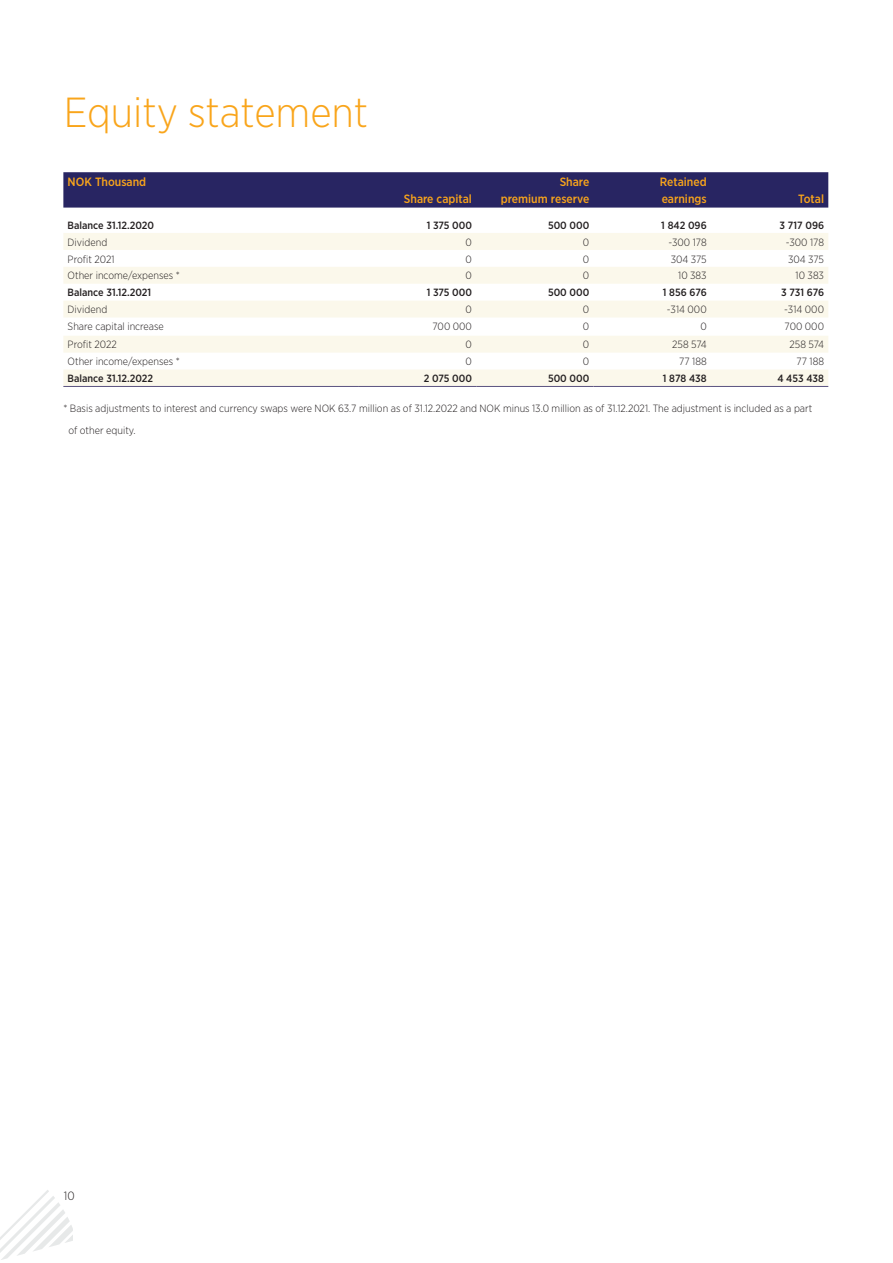
<style>
.page{position:relative;width:893px;height:1263px;background:#fff}
.page>*{position:absolute;margin:0;border:0;box-sizing:border-box;transform-origin:0 0}
.Sideoverskrift{font:300 42px "Gotham Narrow";color:#f9a51b}
.Tabell{font:500 12px "Gotham Narrow";color:#f9a51b}
.t1{font:300 12px "Gotham Narrow";color:#231f20}
.Tabell-2{font:300 10.5px "Gotham Narrow";color:#231f20}
.Tabell-3{font:500 10.5px "Gotham Narrow";color:#231f20}
</style>
<div class="page">
<svg style="left:0;top:1190px;width:72px;height:70px"></svg>
<div style="left:63px;top:172px;width:765px;height:36px;background:#282562"></div>
<svg style="left:63px;top:233px;width:765px;height:153px;fill:#fbf8eb"></svg>
<hr style="left:63px;top:386px;width:296px;height:1px;background:#5a5380">
<hr style="left:359px;top:386px;width:117px;height:1px;background:#5a5380">
<hr style="left:476px;top:386px;width:118px;height:1px;background:#5a5380">
<hr style="left:594px;top:386px;width:117px;height:1px;background:#5a5380">
<hr style="left:711px;top:386px;width:117px;height:1px;background:#5a5380">
<p class="Sideoverskrift" style="left:64px;top:87px;width:306px">Equity statement</p>
<p class="Tabell" style="left:68px;top:174px;width:80px">NOK Thousand</p>
<p class="Tabell" style="left:404px;top:191px;width:70px">Share capital</p>
<p class="Tabell" style="left:560px;top:174px;width:31px">Share</p>
<p class="Tabell" style="left:501px;top:191px;width:90px">premium reserve</p>
<p class="Tabell" style="left:660px;top:174px;width:48px">Retained</p>
<p class="Tabell" style="left:662px;top:191px;width:47px">earnings</p>
<p class="Tabell" style="left:798px;top:191px;width:27px">Total</p>
<p class="Tabell-3" style="left:68px;top:218px;width:88px">Balance 31.12.2020</p>
<p class="Tabell-3" style="left:427px;top:218px;width:47px">1 375 000</p>
<p class="Tabell-3" style="left:548px;top:218px;width:43px">500 000</p>
<p class="Tabell-3" style="left:661px;top:218px;width:47px">1 842 096</p>
<p class="Tabell-3" style="left:780px;top:218px;width:46px">3 717 096</p>
<p class="Tabell-2" style="left:68px;top:235px;width:41px">Dividend</p>
<p class="Tabell-2" style="left:466px;top:235px;width:8px">0</p>
<p class="Tabell-2" style="left:583px;top:235px;width:8px">0</p>
<p class="Tabell-2" style="left:668px;top:235px;width:40px">-300 178</p>
<p class="Tabell-2" style="left:786px;top:235px;width:40px">-300 178</p>
<p class="Tabell-2" style="left:68px;top:252px;width:48px">Profit 2021</p>
<p class="Tabell-2" style="left:466px;top:252px;width:8px">0</p>
<p class="Tabell-2" style="left:583px;top:252px;width:8px">0</p>
<p class="Tabell-2" style="left:671px;top:252px;width:37px">304 375</p>
<p class="Tabell-2" style="left:788px;top:252px;width:37px">304 375</p>
<p class="Tabell-2" style="left:68px;top:269px;width:114px">Other income/expenses *</p>
<p class="Tabell-2" style="left:466px;top:269px;width:8px">0</p>
<p class="Tabell-2" style="left:583px;top:269px;width:8px">0</p>
<p class="Tabell-2" style="left:678px;top:269px;width:30px">10 383</p>
<p class="Tabell-2" style="left:796px;top:269px;width:30px">10 383</p>
<p class="Tabell-3" style="left:68px;top:286px;width:85px">Balance 31.12.2021</p>
<p class="Tabell-3" style="left:427px;top:286px;width:47px">1 375 000</p>
<p class="Tabell-3" style="left:548px;top:286px;width:43px">500 000</p>
<p class="Tabell-3" style="left:663px;top:286px;width:45px">1 856 676</p>
<p class="Tabell-3" style="left:781px;top:286px;width:44px">3 731 676</p>
<p class="Tabell-2" style="left:68px;top:303px;width:41px">Dividend</p>
<p class="Tabell-2" style="left:466px;top:303px;width:8px">0</p>
<p class="Tabell-2" style="left:583px;top:303px;width:8px">0</p>
<p class="Tabell-2" style="left:667px;top:303px;width:41px">-314 000</p>
<p class="Tabell-2" style="left:784px;top:303px;width:41px">-314 000</p>
<p class="Tabell-2" style="left:68px;top:320px;width:98px">Share capital increase</p>
<p class="Tabell-2" style="left:433px;top:320px;width:41px">700 000</p>
<p class="Tabell-2" style="left:583px;top:320px;width:8px">0</p>
<p class="Tabell-2" style="left:700px;top:320px;width:8px">0</p>
<p class="Tabell-2" style="left:785px;top:320px;width:41px">700 000</p>
<p class="Tabell-2" style="left:68px;top:338px;width:51px">Profit 2022</p>
<p class="Tabell-2" style="left:466px;top:338px;width:8px">0</p>
<p class="Tabell-2" style="left:583px;top:338px;width:8px">0</p>
<p class="Tabell-2" style="left:672px;top:338px;width:36px">258 574</p>
<p class="Tabell-2" style="left:790px;top:338px;width:36px">258 574</p>
<p class="Tabell-2" style="left:68px;top:355px;width:114px">Other income/expenses *</p>
<p class="Tabell-2" style="left:466px;top:355px;width:8px">0</p>
<p class="Tabell-2" style="left:583px;top:355px;width:8px">0</p>
<p class="Tabell-2" style="left:679px;top:355px;width:29px">77 188</p>
<p class="Tabell-2" style="left:797px;top:355px;width:29px">77 188</p>
<p class="Tabell-3" style="left:68px;top:372px;width:87px">Balance 31.12.2022</p>
<p class="Tabell-3" style="left:424px;top:372px;width:50px">2 075 000</p>
<p class="Tabell-3" style="left:548px;top:372px;width:43px">500 000</p>
<p class="Tabell-3" style="left:663px;top:372px;width:45px">1 878 438</p>
<p class="Tabell-3" style="left:777px;top:372px;width:48px">4 453 438</p>
<p class="Tabell-2" style="left:63px;top:402px;width:750px">* Basis adjustments to interest and currency swaps were NOK 63.7 million as of 31.12.2022 and NOK minus 13.0 million as of 31.12.2021. The adjustment is included as a part</p>
<p class="Tabell-2" style="left:68px;top:423px;width:69px">of other equity.</p>
<p class="t1" style="left:64px;top:1189px;width:12px">10</p>
</div>
